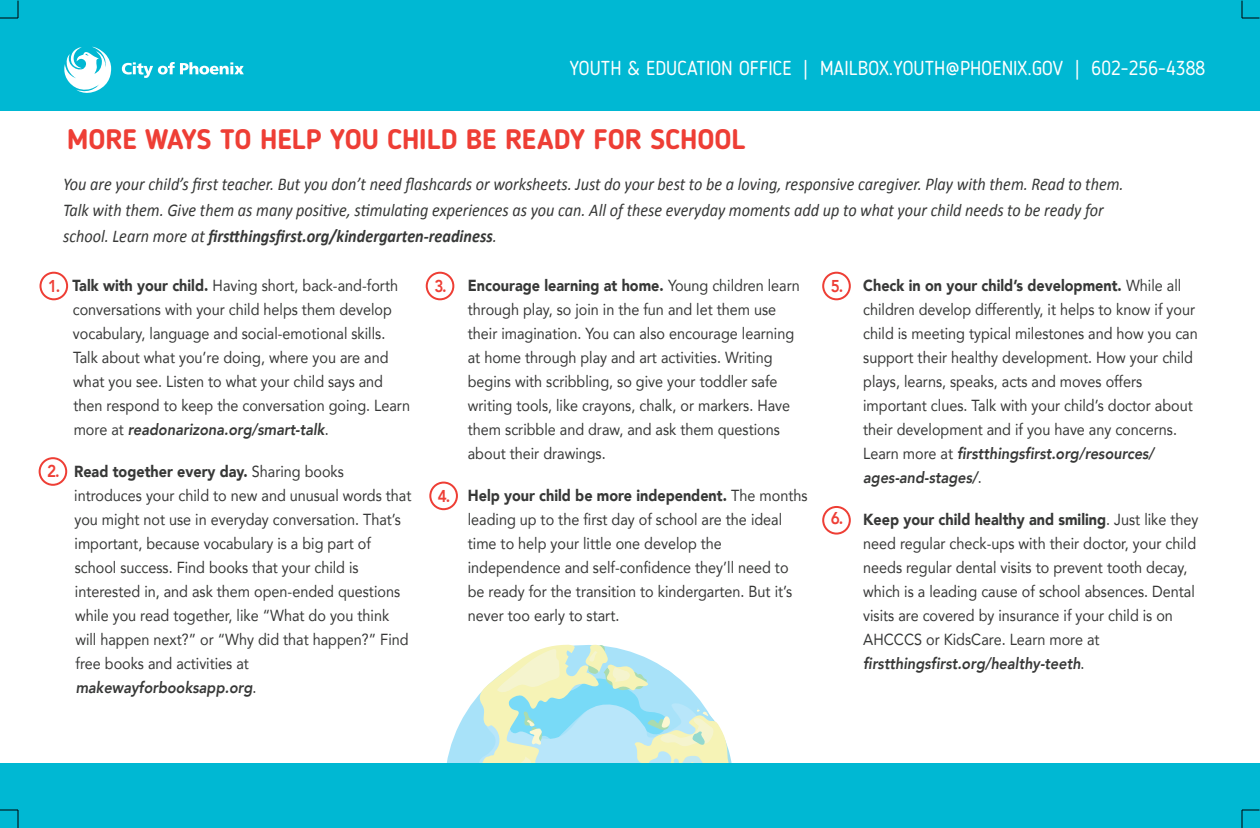
<style>
.page{position:relative;width:1260px;height:828px;background:#fff}
.page>*{position:absolute;margin:0;border:0;box-sizing:border-box;transform-origin:0 0}
.t1{font:700 28px "Blogger Sans";color:#ee3e35}
.t2{font:20px "Blogger Sans";letter-spacing:.005em;color:#fff}
.t3{font:italic 18px/26px "Calibri";color:#373837;scale:.9 1}
.t4{font:800 17.2px "Avenir";color:#ee3e35;scale:.9 1}
.t5{font:16px/24px "Avenir";color:#373837;scale:.9 1}
.s1{font-weight:700}
.s2{font-weight:900}
.s3{font-weight:800;font-style:italic}
</style>
<div class="page">
<svg style="left:448px;top:645px;width:284px;height:118px"></svg>
<div style="left:0;top:0;width:1260px;height:111px;background:#00b8d3"></div>
<div style="left:0;top:763px;width:1260px;height:65px;background:#00b8d3"></div>
<svg style="left:122px;top:62px;width:122px;height:16px"></svg>
<svg style="left:64px;top:47px;width:47px;height:46px"></svg>
<svg style="left:0;top:1px;width:19px;height:18px"></svg>
<svg style="left:0;top:810px;width:19px;height:18px"></svg>
<svg style="left:1242px;top:1px;width:17px;height:18px"></svg>
<svg style="left:1242px;top:810px;width:17px;height:18px"></svg>
<div style="left:40px;top:272px;width:28px;height:28px;border:2px solid #ee3e35;border-radius:50%"></div>
<div style="left:39px;top:457px;width:28px;height:29px;border:2px solid #ee3e35;border-radius:50%"></div>
<div style="left:426px;top:272px;width:28px;height:28px;border:2px solid #ee3e35;border-radius:50%"></div>
<div style="left:429px;top:482px;width:29px;height:28px;border:2px solid #ee3e35;border-radius:50%"></div>
<div style="left:822px;top:272px;width:29px;height:28px;border:2px solid #ee3e35;border-radius:50%"></div>
<div style="left:822px;top:506px;width:29px;height:29px;border:2px solid #ee3e35;border-radius:50%"></div>
<p class="t2" style="left:570px;top:56px;width:637px">YOUTH &amp; EDUCATION OFFICE | MAILBOX.YOUTH@PHOENIX.GOV | 602-256-4388</p>
<h1 class="t1" style="left:67px;top:122px;width:680px">MORE WAYS TO HELP YOU CHILD BE READY FOR SCHOOL</h1>
<p class="t3" style="left:63px;top:170px;width:1180px">You are your child’s first teacher. But you don’t need flashcards or worksheets. Just do your best to be a loving, responsive caregiver. Play with them. Read to them.<br>Talk with them. Give them as many positive, stimulating experiences as you can. All of these everyday moments add up to what your child needs to be ready for school. Learn more at <span class="s1">firstthingsfirst.org/kindergarten-readiness</span>.</p>
<p class="t4" style="left:48px;top:273px;width:15px">1.</p>
<p class="t4" style="left:47px;top:458px;width:15px">2.</p>
<p class="t5" style="left:72px;top:273px;width:377px"><span class="s2">Talk with your child.</span> Having short, back-and-forth conversations with your child helps them develop vocabulary, language and social-emotional skills.<br>Talk about what you’re doing, where you are and what you see. Listen to what your child says and then respond to keep the conversation going. Learn more at <span class="s3">readonarizona.org/smart-talk</span>.</p>
<p class="t5" style="left:74px;top:459px;width:376px"><span class="s2">Read together every day.</span> Sharing books introduces your child to new and unusual words that you might not use in everyday conversation. That’s important, because vocabulary is a big part of school success. Find books that your child is interested in, and ask them open-ended questions while you read together, like “What do you think will happen next?” or “Why did that happen?” Find free books and activities at <span class="s3">makewayforbooksapp.org</span>.</p>
<p class="t4" style="left:434px;top:273px;width:15px">3.</p>
<p class="t4" style="left:438px;top:482px;width:15px">4.</p>
<p class="t5" style="left:468px;top:273px;width:370px"><span class="s2">Encourage learning at home.</span> Young children learn through play, so join in the fun and let them use their imagination. You can also encourage learning at home through play and art activities. Writing begins with scribbling, so give your toddler safe writing tools, like crayons, chalk, or markers. Have them scribble and draw, and ask them questions about their drawings.</p>
<p class="t5" style="left:468px;top:483px;width:379px"><span class="s2">Help your child be more independent.</span> The months leading up to the first day of school are the ideal time to help your little one develop the independence and self-confidence they’ll need to be ready for the transition to kindergarten. But it’s never too early to start.</p>
<p class="t4" style="left:831px;top:273px;width:15px">5.</p>
<p class="t4" style="left:831px;top:504px;width:15px">6.</p>
<p class="t5" style="left:863px;top:273px;width:373px"><span class="s2">Check in on your child’s development.</span> While all children develop differently, it helps to know if your child is meeting typical milestones and how you can support their healthy development. How your child plays, learns, speaks, acts and moves offers important clues. Talk with your child’s doctor about their development and if you have any concerns.<br>Learn more at <span class="s3">firstthingsfirst.org/resources/ ages-and-stages/</span>.</p>
<p class="t5" style="left:863px;top:507px;width:374px"><span class="s2">Keep your child healthy and smiling</span>. Just like they need regular check-ups with their doctor, your child needs regular dental visits to prevent tooth decay, which is a leading cause of school absences. Dental visits are covered by insurance if your child is on AHCCCS or KidsCare. Learn more at <span class="s3">firstthingsfirst.org/healthy-teeth</span>.</p>
</div>
